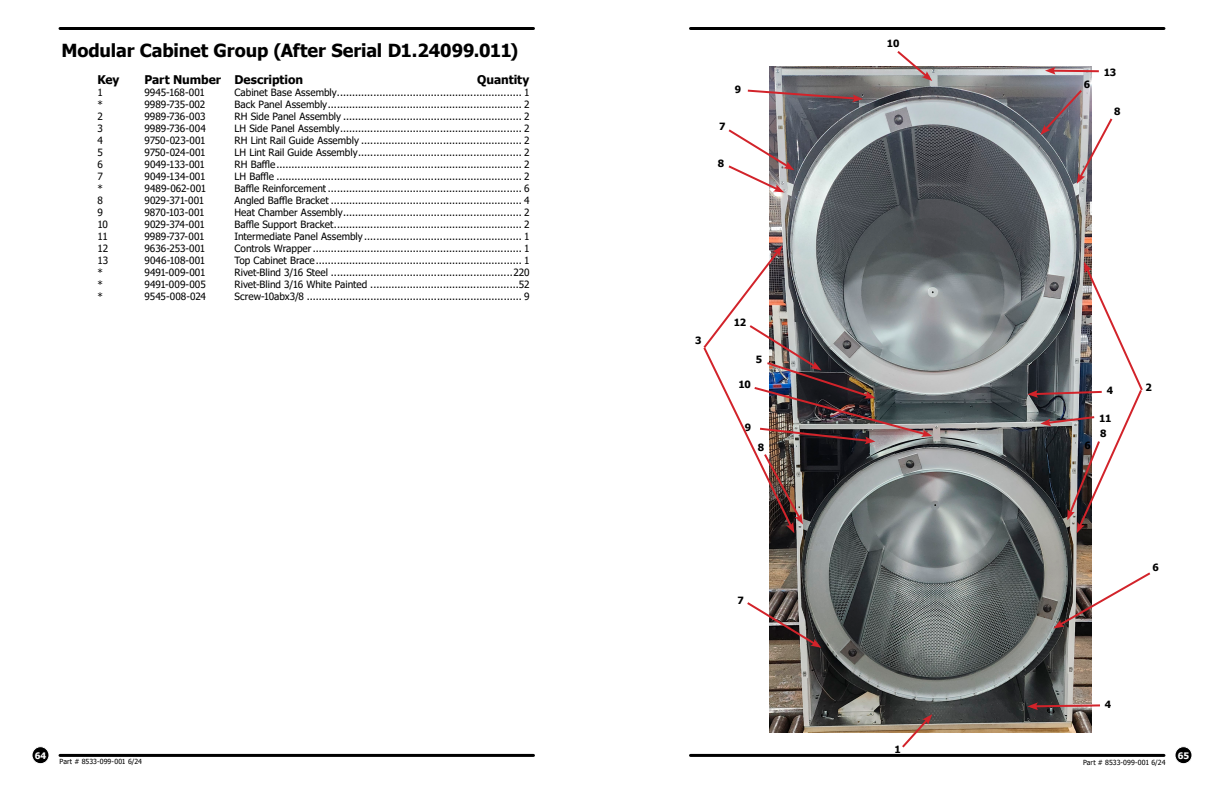
<style>
.page{position:relative;width:1224px;height:792px;background:#fff}
.page>*{position:absolute;margin:0;border:0;box-sizing:border-box;transform-origin:0 0}
.t1{font:700 18px "Tahoma";letter-spacing:-.01em;color:#000}
.t2{font:700 12px "Tahoma";letter-spacing:-.005em;color:#000}
.t3{font:10px "Tahoma";color:#000}
.t4{font:10px "Tahoma";letter-spacing:-.025em;color:#000}
.t5{font:700 10px "Tahoma";letter-spacing:-.025em;color:#000}
.t6{font:10px "Tahoma";letter-spacing:-.02em;color:#000}
.t7{font:700 9px "Tahoma";color:#fff}
.t8{font:7px "Tahoma";letter-spacing:.005em;color:#000}
</style>
<div class="page">
<img style="left:769px;top:67px;width:322px;height:665px">
<svg style="left:895px;top:51px;width:37px;height:30px"></svg>
<svg style="left:1045px;top:67px;width:54px;height:8px"></svg>
<svg style="left:1040px;top:88px;width:73px;height:96px"></svg>
<svg style="left:900px;top:714px;width:32px;height:34px"></svg>
<svg style="left:747px;top:88px;width:116px;height:14px"></svg>
<svg style="left:728px;top:128px;width:66px;height:64px"></svg>
<svg style="left:703px;top:245px;width:229px;height:288px"></svg>
<svg style="left:1027px;top:262px;width:116px;height:271px"></svg>
<svg style="left:1053px;top:571px;width:98px;height:57px"></svg>
<svg style="left:1027px;top:702px;width:73px;height:8px"></svg>
<svg style="left:747px;top:600px;width:74px;height:48px"></svg>
<hr style="left:60px;top:27px;width:474px;height:3px;background:#000">
<hr style="left:60px;top:754px;width:474px;height:3px;background:#000">
<hr style="left:690px;top:27px;width:474px;height:3px;background:#000">
<hr style="left:690px;top:754px;width:474px;height:3px;background:#000">
<div style="left:32px;top:747px;width:17px;height:17px;background:#000;border-radius:50%"></div>
<div style="left:32px;top:746px;width:18px;height:18px;border:1px solid #fff;border-radius:50%"></div>
<div style="left:1175px;top:747px;width:17px;height:17px;background:#000;border-radius:50%"></div>
<div style="left:1174px;top:746px;width:18px;height:18px;border:1px solid #fff;border-radius:50%"></div>
<h1 class="t1" style="left:62px;top:38px;width:459px">Modular Cabinet Group (After Serial D1.24099.011)</h1>
<p class="t2" style="left:98px;top:71px;width:23px">Key</p>
<p class="t2" style="left:145px;top:71px;width:160px">Part Number Description</p>
<p class="t2" style="left:477px;top:71px;width:54px">Quantity</p>
<p class="t3" style="left:98px;top:85px;width:7px">1</p>
<p class="t3" style="left:144px;top:85px;width:62px">9945-168-001</p>
<p class="t3" style="left:234px;top:85px;width:296px">Cabinet Base Assembly............................................................. 1</p>
<p class="t3" style="left:98px;top:97px;width:7px">*</p>
<p class="t3" style="left:144px;top:97px;width:62px">9989-735-002</p>
<p class="t3" style="left:234px;top:97px;width:296px">Back Panel Assembly................................................................ 2</p>
<p class="t3" style="left:98px;top:109px;width:7px">2</p>
<p class="t3" style="left:144px;top:109px;width:63px">9989-736-003</p>
<p class="t3" style="left:234px;top:109px;width:296px">RH Side Panel Assembly ........................................................... 2</p>
<p class="t3" style="left:98px;top:121px;width:7px">3</p>
<p class="t3" style="left:144px;top:121px;width:63px">9989-736-004</p>
<p class="t3" style="left:234px;top:121px;width:297px">LH Side Panel Assembly............................................................ 2</p>
<p class="t3" style="left:98px;top:133px;width:7px">4</p>
<p class="t6" style="left:145px;top:133px;width:63px">9750-023-001</p>
<p class="t3" style="left:235px;top:133px;width:297px">RH Lint Rail Guide Assembly ..................................................... 2</p>
<p class="t3" style="left:98px;top:145px;width:7px">5</p>
<p class="t4" style="left:145px;top:145px;width:63px">9750-024-001</p>
<p class="t3" style="left:235px;top:145px;width:297px">LH Lint Rail Guide Assembly...................................................... 2</p>
<p class="t3" style="left:98px;top:157px;width:7px">6</p>
<p class="t3" style="left:145px;top:157px;width:62px">9049-133-001</p>
<p class="t3" style="left:235px;top:157px;width:297px">RH Baffle................................................................................. 2</p>
<p class="t3" style="left:98px;top:169px;width:7px">7</p>
<p class="t3" style="left:145px;top:169px;width:62px">9049-134-001</p>
<p class="t3" style="left:235px;top:169px;width:297px">LH Baffle ................................................................................. 2</p>
<p class="t3" style="left:98px;top:181px;width:7px">*</p>
<p class="t3" style="left:145px;top:181px;width:63px">9489-062-001</p>
<p class="t3" style="left:235px;top:181px;width:297px">Baffle Reinforcement ................................................................ 6</p>
<p class="t3" style="left:98px;top:193px;width:7px">8</p>
<p class="t4" style="left:145px;top:193px;width:61px">9029-371-001</p>
<p class="t3" style="left:235px;top:193px;width:297px">Angled Baffle Bracket ............................................................... 4</p>
<p class="t3" style="left:98px;top:205px;width:7px">9</p>
<p class="t3" style="left:145px;top:205px;width:62px">9870-103-001</p>
<p class="t3" style="left:235px;top:205px;width:297px">Heat Chamber Assembly........................................................... 2</p>
<p class="t3" style="left:98px;top:217px;width:12px">10</p>
<p class="t4" style="left:145px;top:217px;width:62px">9029-374-001</p>
<p class="t3" style="left:235px;top:217px;width:297px">Baffle Support Bracket.............................................................. 2</p>
<p class="t3" style="left:98px;top:229px;width:12px">11</p>
<p class="t3" style="left:145px;top:229px;width:61px">9989-737-001</p>
<p class="t3" style="left:235px;top:229px;width:297px">Intermediate Panel Assembly .................................................... 1</p>
<p class="t3" style="left:98px;top:241px;width:12px">12</p>
<p class="t3" style="left:145px;top:241px;width:62px">9636-253-001</p>
<p class="t3" style="left:235px;top:241px;width:297px">Controls Wrapper..................................................................... 1</p>
<p class="t3" style="left:98px;top:253px;width:12px">13</p>
<p class="t3" style="left:145px;top:253px;width:62px">9046-108-001</p>
<p class="t3" style="left:235px;top:253px;width:297px">Top Cabinet Brace.................................................................... 1</p>
<p class="t3" style="left:98px;top:265px;width:7px">*</p>
<p class="t3" style="left:145px;top:265px;width:62px">9491-009-001</p>
<p class="t3" style="left:235px;top:265px;width:297px">Rivet-Blind 3/16 Steel ............................................................220</p>
<p class="t3" style="left:98px;top:277px;width:7px">*</p>
<p class="t3" style="left:145px;top:277px;width:63px">9491-009-005</p>
<p class="t3" style="left:235px;top:277px;width:296px">Rivet-Blind 3/16 White Painted .................................................52</p>
<p class="t3" style="left:98px;top:289px;width:7px">*</p>
<p class="t3" style="left:145px;top:289px;width:63px">9545-008-024</p>
<p class="t3" style="left:235px;top:289px;width:296px">Screw-10abx3/8 ....................................................................... 9</p>
<p class="t5" style="left:735px;top:83px;width:8px">9</p>
<p class="t5" style="left:719px;top:119px;width:8px">7</p>
<p class="t5" style="left:718px;top:156px;width:8px">8</p>
<p class="t5" style="left:695px;top:333px;width:8px">3</p>
<p class="t5" style="left:734px;top:315px;width:14px">12</p>
<p class="t5" style="left:756px;top:353px;width:8px">5</p>
<p class="t5" style="left:739px;top:378px;width:14px">10</p>
<p class="t5" style="left:745px;top:421px;width:8px">9</p>
<p class="t5" style="left:758px;top:440px;width:8px">8</p>
<p class="t5" style="left:738px;top:593px;width:8px">7</p>
<p class="t5" style="left:887px;top:36px;width:14px">10</p>
<p class="t5" style="left:1084px;top:77px;width:8px">6</p>
<p class="t5" style="left:1104px;top:65px;width:14px">13</p>
<p class="t5" style="left:1114px;top:104px;width:8px">8</p>
<p class="t5" style="left:1084px;top:439px;width:8px">6</p>
<p class="t5" style="left:1107px;top:383px;width:8px">4</p>
<p class="t5" style="left:1099px;top:411px;width:14px">11</p>
<p class="t5" style="left:1100px;top:427px;width:8px">8</p>
<p class="t5" style="left:1145px;top:380px;width:8px">2</p>
<p class="t5" style="left:1152px;top:560px;width:8px">6</p>
<p class="t5" style="left:1105px;top:697px;width:8px">4</p>
<p class="t5" style="left:895px;top:742px;width:8px">1</p>
<p class="t7" style="left:35px;top:749px;width:13px">64</p>
<p class="t7" style="left:1178px;top:749px;width:13px">65</p>
<p class="t8" style="left:60px;top:757px;width:84px">Part # 8533-099-001 6/24</p>
<p class="t8" style="left:1083px;top:758px;width:84px">Part # 8533-099-001 6/24</p>
</div>
